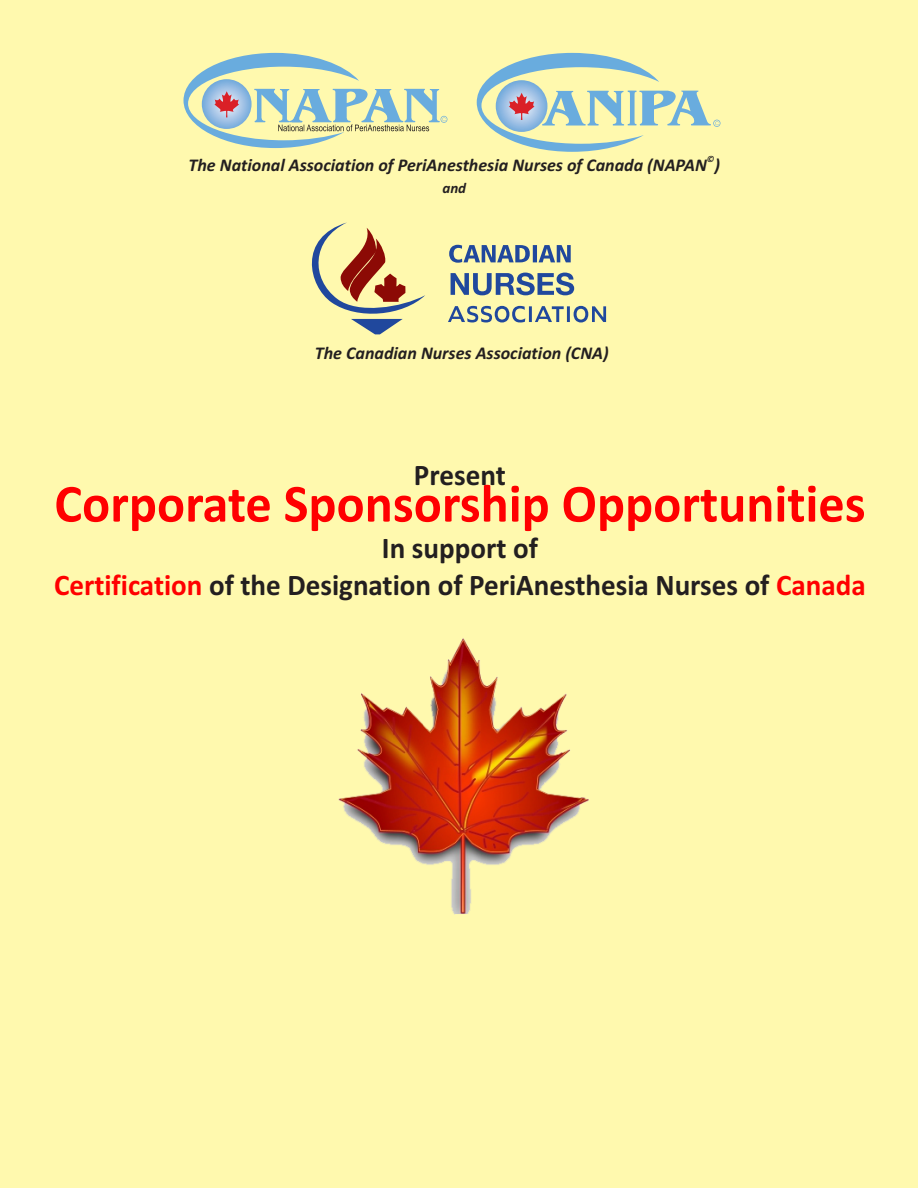
<style>
.page{position:relative;width:918px;height:1188px;background:#fff9ae}
.page>*{position:absolute;margin:0;border:0;box-sizing:border-box;transform-origin:0 0}
.t1{font:700 54px "Calibri";color:#f00}
.t2{font:700 30px/36.6px "Calibri";color:#231f20;text-align:center}
.t3{font:italic 700 18px "Calibri";color:#231f20}
.t4{font:italic 700 15px "Calibri";color:#231f20}
.t5{font:italic 700 9px "Calibri";color:#231f20}
.s1{color:#f00}
</style>
<div class="page">
<svg style="left:477px;top:53px;width:244px;height:99px"></svg>
<svg style="left:183px;top:53px;width:264px;height:95px"></svg>
<svg style="left:449px;top:245px;width:122px;height:18px"></svg>
<svg style="left:451px;top:273px;width:123px;height:22px"></svg>
<svg style="left:448px;top:306px;width:158px;height:16px"></svg>
<svg style="left:311px;top:222px;width:114px;height:112px"></svg>
<img style="left:338px;top:671px;width:251px;height:244px">
<p class="t5" style="left:707px;top:155px;width:9px">©</p>
<p class="t3" style="left:189px;top:157px;width:533px">The National Association of PeriAnesthesia Nurses of Canada (NAPAN )</p>
<p class="t4" style="left:442px;top:181px;width:25px">and</p>
<p class="t3" style="left:315px;top:346px;width:295px">The Canadian Nurses Association (CNA)</p>
<h2 class="t2" style="left:414px;top:459px;width:93px">Present</h2>
<h1 class="t1" style="left:54px;top:481px;width:813px">Corporate Sponsorship Opportunities</h1>
<h2 class="t2" style="left:54px;top:532px;width:813px">In support of<br><span class="s1">Certification</span> of the Designation of PeriAnesthesia Nurses of <span class="s1">Canada</span></h2>
</div>
